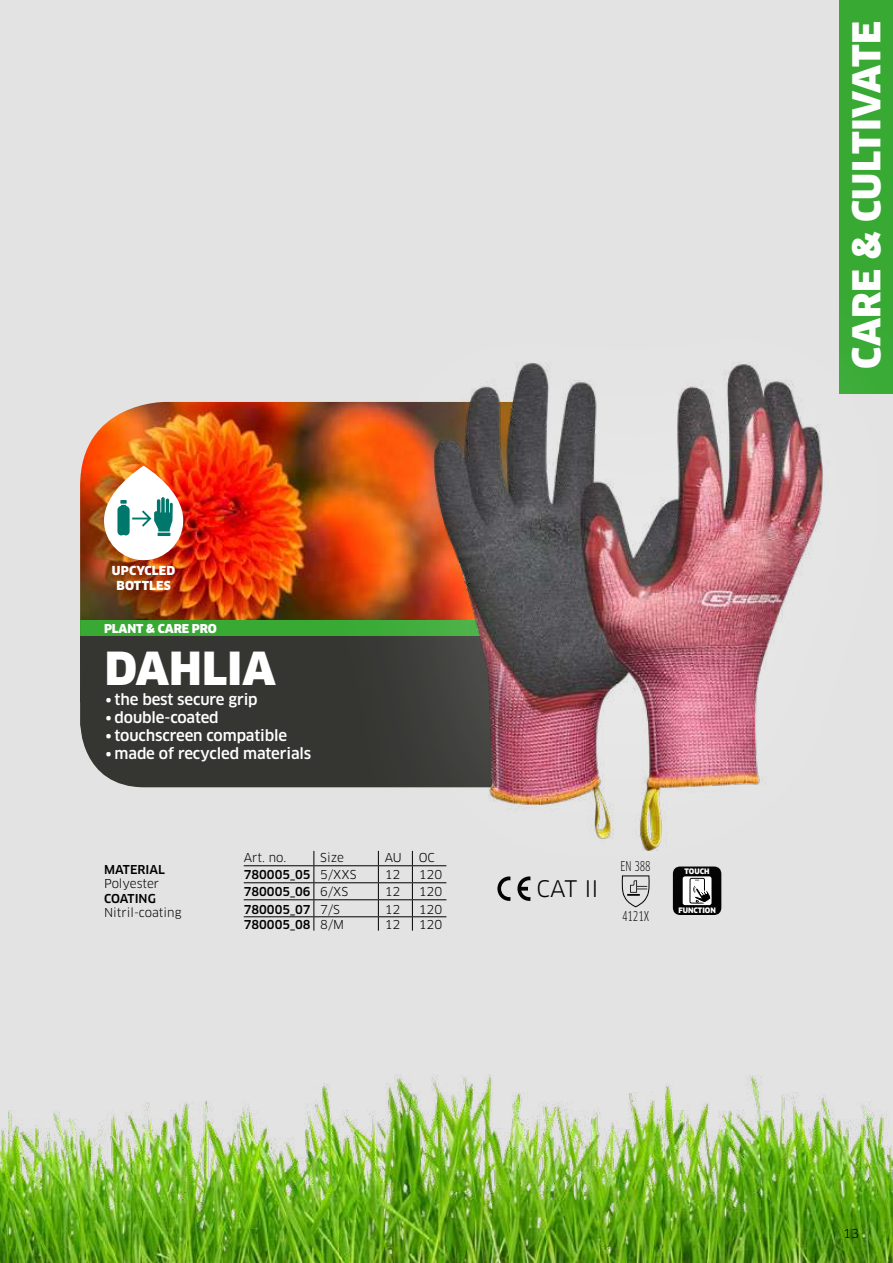
<style>
.page{position:relative;width:893px;height:1263px;background:#e3e3e3}
.page>*{position:absolute;margin:0;border:0;box-sizing:border-box;transform-origin:0 0}
.t1{font:900 44.55px "Clan OT";color:#fff}
.t2{font:900 37.5px "Clan OT";letter-spacing:.01em;color:#fff}
.t3{font:22.35px "Clan OT";color:#000}
.t4{font:500 15px/18px "Clan OT";letter-spacing:-.01em;color:#fff}
.t5{font:condensed 13.2px "Clan Pro";color:#000}
.t6{font:900 12.15px/14.5px "Clan OT";letter-spacing:.01em;color:#fff;text-align:center}
.t7{font:500 12px "Clan OT";color:#000}
.t8{font:12px "Clan OT";color:#000}
.t9{font:900 12px "Clan OT";letter-spacing:-.01em;color:#fff}
.t10{font:900 7.35px "Clan OT";color:#fff}
.s1{font-weight:400}
</style>
<div class="page">
<div style="left:839px;top:0;width:54px;height:393px;background:#38aa34"></div>
<img style="left:80px;top:402px;width:204px;height:218px">
<div style="left:80px;top:636px;width:204px;height:151px;background:#353532"></div>
<div style="left:80px;top:620px;width:413px;height:16px;background:#38aa34"></div>
<hr style="left:244px;top:865px;width:70px;height:1px;background:#000">
<hr style="left:244px;top:882px;width:70px;height:1px;background:#000">
<hr style="left:244px;top:899px;width:70px;height:1px;background:#000">
<hr style="left:244px;top:916px;width:70px;height:1px;background:#000">
<div style="left:284px;top:223px;width:609px;height:762px;background:#fff;opacity:.25"></div>
<img style="left:371px;top:352px;width:498px;height:498px">
<svg style="left:104px;top:466px;width:79px;height:94px;background:#f9dfd2"></svg>
<svg style="left:117px;top:497px;width:56px;height:39px;background:#8ec3bd"></svg>
<img style="left:0;top:1074px;width:893px;height:189px">
<p class="t6" style="left:112px;top:564px;width:65px">UPCYCLED<br>BOTTLES</p>
<p class="t9" style="left:104px;top:621px;width:114px">PLANT &amp; CARE PRO</p>
<h1 class="t1" style="left:105px;top:642px;width:172px">DAHLIA</h1>
<p class="t4" style="left:104px;top:690px;width:209px">∙the best secure grip ∙double-coated ∙touchscreen compatible ∙made of recycled materials</p>
<p class="t7" style="left:104px;top:862px;width:63px">MATERIAL</p>
<p class="t8" style="left:104px;top:877px;width:57px">Polyester</p>
<p class="t7" style="left:104px;top:891px;width:53px">COATING</p>
<p class="t8" style="left:104px;top:905px;width:79px">Nitril-coating</p>
<p class="t8" style="left:244px;top:851px;width:44px">Art. no.</p>
<p class="t8" style="left:320px;top:851px;width:25px">Size</p>
<p class="t8" style="left:385px;top:851px;width:19px">AU</p>
<p class="t8" style="left:419px;top:851px;width:18px">OC</p>
<p class="t7" style="left:244px;top:867px;width:114px">780005_05 <span class="s1">5/XXS</span></p>
<p class="t8" style="left:385px;top:867px;width:17px">12</p>
<p class="t8" style="left:419px;top:867px;width:25px">120</p>
<p class="t7" style="left:244px;top:884px;width:106px">780005_06 <span class="s1">6/XS</span></p>
<p class="t8" style="left:385px;top:884px;width:17px">12</p>
<p class="t8" style="left:419px;top:884px;width:25px">120</p>
<p class="t7" style="left:244px;top:902px;width:98px">780005_07 <span class="s1">7/S</span></p>
<p class="t8" style="left:385px;top:902px;width:17px">12</p>
<p class="t8" style="left:419px;top:902px;width:25px">120</p>
<p class="t7" style="left:244px;top:918px;width:102px">780005_08 <span class="s1">8/M</span></p>
<p class="t8" style="left:385px;top:918px;width:17px">12</p>
<p class="t8" style="left:419px;top:918px;width:25px">120</p>
<h3 class="t3" style="left:536px;top:876px;width:64px">CAT II</h3>
<p class="t5" style="left:621px;top:858px;width:32px">EN 388</p>
<p class="t5" style="left:622px;top:909px;width:29px">4121X</p>
<p class="t10" style="left:685px;top:867px;width:26px">TOUCH</p>
<p class="t10" style="left:678px;top:906px;width:39px">FUNCTION</p>
<h2 class="t2" style="left:844px;top:369px;width:350px;rotate:-90deg">CARE &amp; CULTIVATE</h2>
<p class="t8" style="left:843px;top:1227px;width:17px">13</p>
</div>
